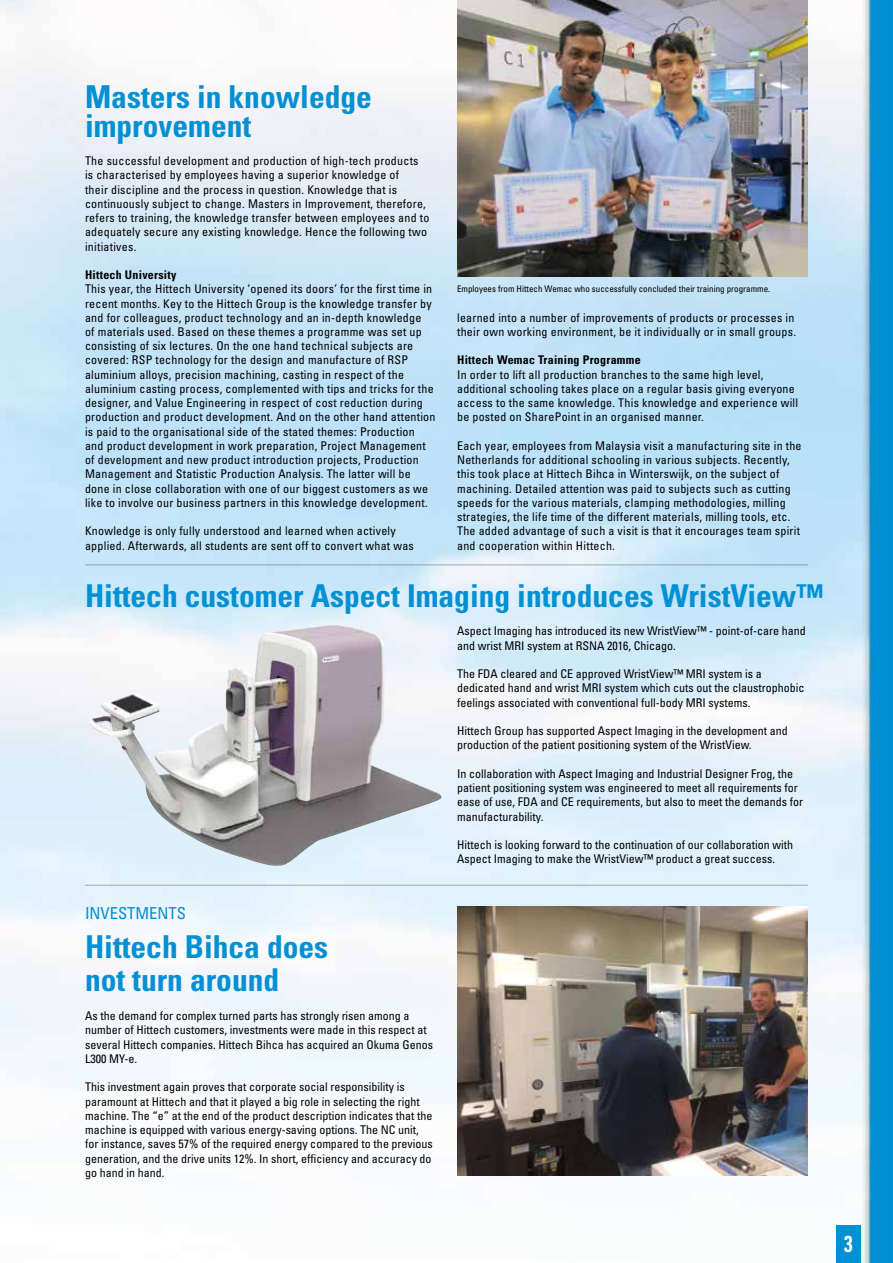
<style>
.page{position:relative;width:893px;height:1263px;background:#fff}
.page>*{position:absolute;margin:0;border:0;box-sizing:border-box;transform-origin:0 0}
.t1{font:700 condensed 31.5px/28.5px "Univers";color:#0090d3}
.t2{font:700 condensed 23.1px "Univers";color:#fff;scale:.83 1}
.t3{font:condensed 16.5px "Univers";color:#0090d3}
.t4{font:condensed 12px/14.2px "Univers";letter-spacing:.02em;color:#000}
.t5{font:condensed 12px/14.2px "Univers";color:#000}
.t6{font:700 condensed 12px "Univers";letter-spacing:.02em;color:#000}
.t7{font:condensed 9px "Univers";color:#000}
</style>
<div class="page">
<img style="left:0;top:0;width:893px;height:1263px">
<div style="left:836px;top:1225px;width:25px;height:38px;background:#0090d3"></div>
<hr style="left:85px;top:885px;width:723px;height:1px;background:#000">
<hr style="left:85px;top:564px;width:723px;height:1px;background:#000">
<img style="left:0;top:204px;width:1px;height:490px">
<img style="left:89px;top:624px;width:353px;height:242px">
<img style="left:457px;top:0;width:351px;height:276px">
<img style="left:457px;top:906px;width:351px;height:270px">
<h1 class="t1" style="left:85px;top:82px;width:288px">Masters in knowledge improvement</h1>
<p class="t4" style="left:85px;top:153px;width:346px">The successful development and production of high-tech products is characterised by employees having a superior knowledge of<br>their discipline and the process in question. Knowledge that is continuously subject to change. Masters in Improvement, therefore, refers to training, the knowledge transfer between employees and to adequately secure any existing knowledge. Hence the following two initiatives.</p>
<p class="t6" style="left:85px;top:267px;width:93px">Hittech University</p>
<p class="t4" style="left:85px;top:282px;width:352px">This year, the Hittech University ‘opened its doors’ for the first time in recent months. Key to the Hittech Group is the knowledge transfer by and for colleagues, product technology and an in-depth knowledge<br>of materials used. Based on these themes a programme was set up consisting of six lectures. On the one hand technical subjects are covered: RSP technology for the design and manufacture of RSP aluminium alloys, precision machining, casting in respect of the aluminium casting process, complemented with tips and tricks for the designer, and Value Engineering in respect of cost reduction during production and product development. And on the other hand attention is paid to the organisational side of the stated themes: Production and product development in work preparation, Project Management of development and new product introduction projects, Production Management and Statistic Production Analysis. The latter will be done in close collaboration with one of our biggest customers as we like to involve our business partners in this knowledge development.</p>
<p class="t4" style="left:85px;top:524px;width:330px">Knowledge is only fully understood and learned when actively applied. Afterwards, all students are sent off to convert what was</p>
<p class="t7" style="left:457px;top:283px;width:315px">Employees from Hittech Wemac who successfully concluded their training programme.</p>
<p class="t4" style="left:457px;top:310px;width:340px">learned into a number of improvements of products or processes in their own working environment, be it individually or in small groups.</p>
<p class="t6" style="left:457px;top:353px;width:185px">Hittech Wemac Training Programme</p>
<p class="t4" style="left:457px;top:367px;width:343px">In order to lift all production branches to the same high level, additional schooling takes place on a regular basis giving everyone access to the same knowledge. This knowledge and experience will be posted on SharePoint in an organised manner.</p>
<p class="t4" style="left:457px;top:438px;width:346px">Each year, employees from Malaysia visit a manufacturing site in the Netherlands for additional schooling in various subjects. Recently, this took place at Hittech Bihca in Winterswijk, on the subject of machining. Detailed attention was paid to subjects such as cutting speeds for the various materials, clamping methodologies, milling strategies, the life time of the different materials, milling tools, etc.<br>The added advantage of such a visit is that it encourages team spirit and cooperation within Hittech.</p>
<h1 class="t1" style="left:85px;top:581px;width:740px">Hittech customer Aspect Imaging introduces WristView™</h1>
<h3 class="t3" style="left:85px;top:903px;width:102px">INVESTMENTS</h3>
<h1 class="t1" style="left:85px;top:930px;width:245px;line-height:33px">Hittech Bihca does not turn around</h1>
<p class="t5" style="left:85px;top:1008px;width:349px">As the demand for complex turned parts has strongly risen among a number of Hittech customers, investments were made in this respect at several Hittech companies. Hittech Bihca has acquired an Okuma Genos L300 MY-e.</p>
<p class="t5" style="left:85px;top:1080px;width:349px">This investment again proves that corporate social responsibility is paramount at Hittech and that it played a big role in selecting the right machine. The “e” at the end of the product description indicates that the machine is equipped with various energy-saving options. The NC unit, for instance, saves 57% of the required energy compared to the previous generation, and the drive units 12%. In short, efficiency and accuracy do go hand in hand.</p>
<p class="t5" style="left:457px;top:624px;width:350px">Aspect Imaging has introduced its new WristView™ - point-of-care hand and wrist MRI system at RSNA 2016, Chicago.</p>
<p class="t5" style="left:457px;top:666px;width:349px">The FDA cleared and CE approved WristView™ MRI system is a dedicated hand and wrist MRI system which cuts out the claustrophobic feelings associated with conventional full-body MRI systems.</p>
<p class="t5" style="left:457px;top:723px;width:332px">Hittech Group has supported Aspect Imaging in the development and production of the patient positioning system of the WristView.</p>
<p class="t5" style="left:457px;top:766px;width:347px">In collaboration with Aspect Imaging and Industrial Designer Frog, the patient positioning system was engineered to meet all requirements for ease of use, FDA and CE requirements, but also to meet the demands for manufacturability.</p>
<p class="t5" style="left:457px;top:837px;width:337px">Hittech is looking forward to the continuation of our collaboration with<br>Aspect Imaging to make the WristView™ product a great success.</p>
<h2 class="t2" style="left:844px;top:1230px;width:12px">3</h2>
</div>
